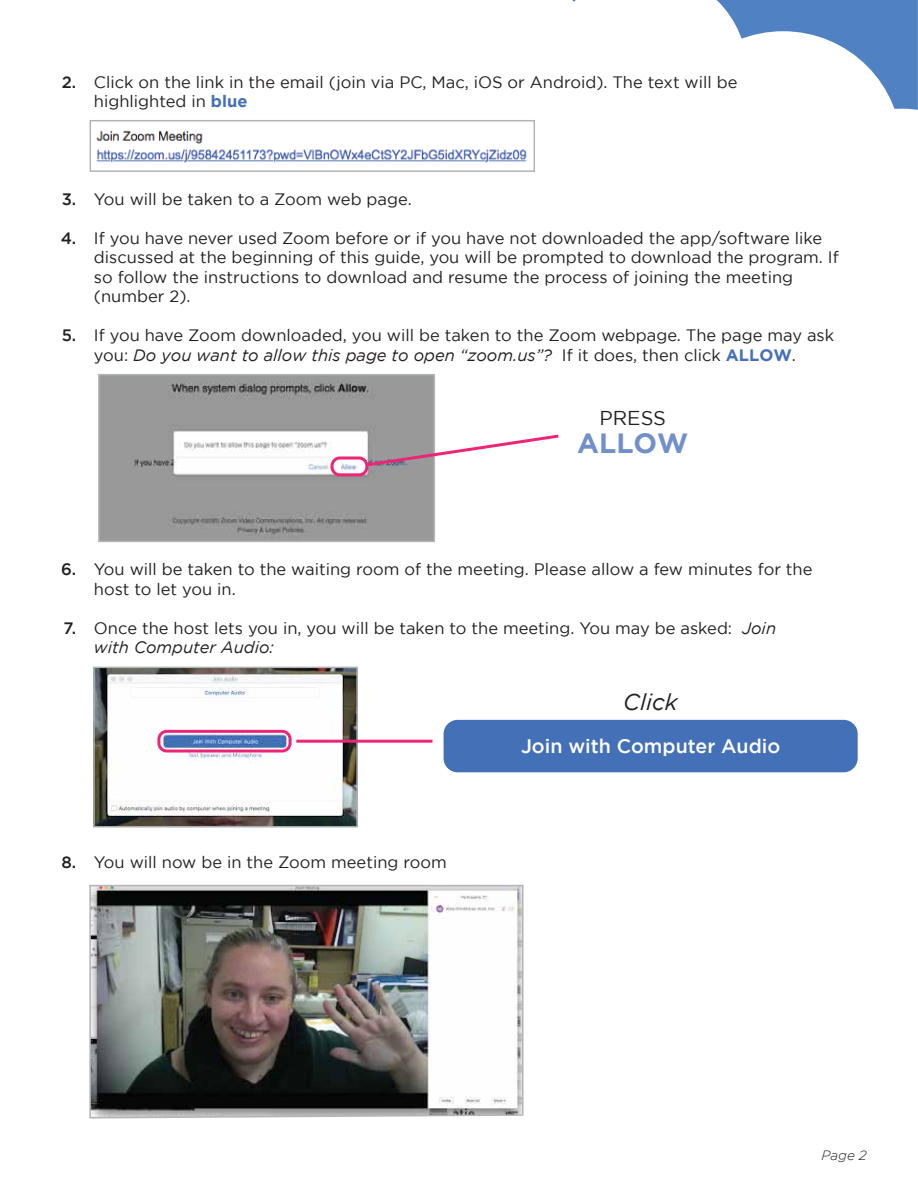
<style>
.page{position:relative;width:918px;height:1188px;background:#fff}
.page>*{position:absolute;margin:0;border:0;box-sizing:border-box;transform-origin:0 0}
.t1{font:700 27.75px "Gotham";color:#7190c9}
.t2{font:italic 22.8px "Gotham";color:#231f20}
.t3{font:19.95px "Gotham";color:#231f20}
.t4{font:500 19.5px "Gotham";color:#fff}
.t5{font:16.5px/19.5px "Gotham";color:#231f20}
.t6{font:500 16.5px "Gotham";color:#231f20}
.t7{font:italic 300 13.5px "Gotham";color:#231f20}
.s1{font-weight:700;color:#4370b7}
.s2{font-style:italic}
</style>
<div class="page">
<img style="left:89px;top:884px;width:435px;height:235px">
<img style="left:96px;top:670px;width:259px;height:155px">
<div style="left:93px;top:667px;width:265px;height:161px;border:2px solid #b1b4b6"></div>
<div style="left:157px;top:730px;width:135px;height:23px;border:3px solid #ed2577;border-radius:8px"></div>
<div style="left:444px;top:720px;width:414px;height:52px;background:#4370b7;border-radius:14px"></div>
<hr style="left:296px;top:740px;width:137px;height:3px;background:#ed2577">
<img style="left:101px;top:377px;width:331px;height:162px">
<div style="left:98px;top:374px;width:337px;height:168px;border:2px solid #b1b4b6"></div>
<div style="left:331px;top:457px;width:37px;height:19px;border:3px solid #ed2577;border-radius:8px"></div>
<svg style="left:363px;top:0;width:555px;height:468px"></svg>
<img style="left:96px;top:123px;width:436px;height:46px">
<div style="left:90px;top:120px;width:445px;height:52px;border:2px solid #b1b4b6"></div>
<p class="t6" style="left:62px;top:72px;width:16px">2.</p>
<p class="t5" style="left:94px;top:72px;width:645px">Click on the link in the email (join via PC, Mac, iOS or Android). The text will be highlighted in <span class="s1">blue</span></p>
<p class="t6" style="left:62px;top:189px;width:16px">3.</p>
<p class="t6" style="left:61px;top:228px;width:17px">4.</p>
<p class="t6" style="left:62px;top:326px;width:16px">5.</p>
<p class="t5" style="left:94px;top:189px;width:319px">You will be taken to a Zoom web page.</p>
<p class="t5" style="left:94px;top:228px;width:746px">If you have never used Zoom before or if you have not downloaded the app/software like discussed at the beginning of this guide, you will be prompted to download the program. If so follow the instructions to download and resume the process of joining the meeting (number 2).</p>
<p class="t5" style="left:94px;top:325px;width:742px">If you have Zoom downloaded, you will be taken to the Zoom webpage. The page may ask you: <span class="s2">Do you want to allow this page to open “zoom.us”?</span> If it does, then click <span class="s1">ALLOW</span>.</p>
<p class="t3" style="left:599px;top:407px;width:68px">PRESS</p>
<h1 class="t1" style="left:577px;top:427px;width:113px">ALLOW</h1>
<p class="t6" style="left:61px;top:560px;width:17px">6.</p>
<p class="t6" style="left:64px;top:618px;width:14px">7.</p>
<p class="t5" style="left:94px;top:559px;width:720px">You will be taken to the waiting room of the meeting. Please allow a few minutes for the host to let you in.</p>
<p class="t5" style="left:94px;top:618px;width:684px">Once the host lets you in, you will be taken to the meeting. You may be asked: <span class="s2">Join with Computer Audio:</span></p>
<h2 class="t2" style="left:623px;top:689px;width:56px">Click</h2>
<p class="t4" style="left:521px;top:735px;width:261px">Join with Computer Audio</p>
<p class="t6" style="left:62px;top:852px;width:16px">8.</p>
<p class="t5" style="left:94px;top:852px;width:354px">You will now be in the Zoom meeting room</p>
<p class="t7" style="left:822px;top:1148px;width:47px">Page 2</p>
</div>
